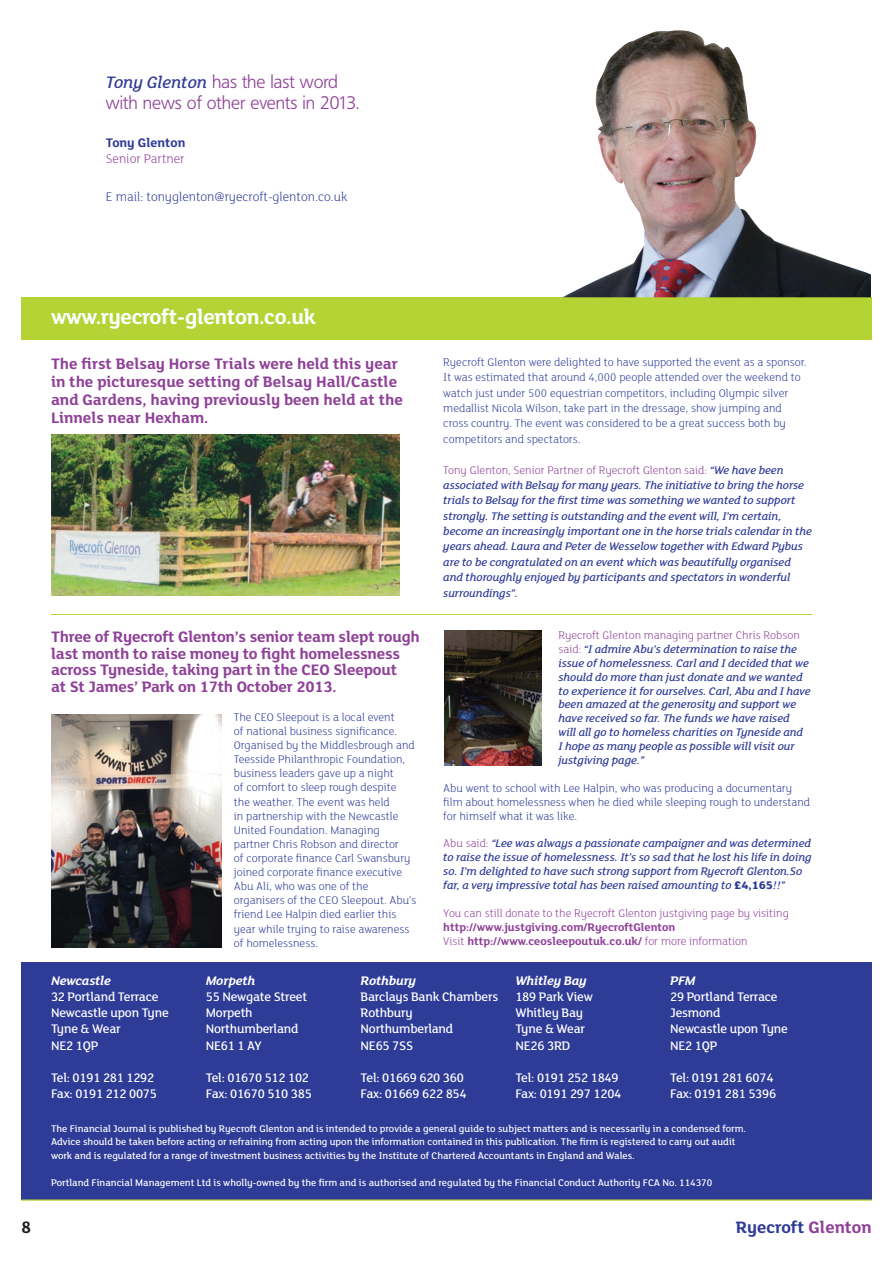
<style>
.page{position:relative;width:893px;height:1263px;background:#fff}
.page>*{position:absolute;margin:0;border:0;box-sizing:border-box;transform-origin:0 0}
.t1{font:700 22.5px "FS Lola";letter-spacing:-.02em;color:#fff}
.t2{font:300 18px/21.6px "Frutiger BQ";color:#8f4198}
.t3{font:700 18px "FS Lola";color:#2e3b97}
.t4{font:700 18px "FS Lola";color:#231f20}
.t5{font:700 16.5px/18px "FS Lola";letter-spacing:-.01em;color:#8f4198}
.t6{font:500 13.5px/16.2px "FS Lola";letter-spacing:-.015em;color:#fff}
.t7{font:300 13.5px "FS Lola";color:#2e3b97}
.t8{font:italic 700 13.5px "FS Lola";letter-spacing:-.015em;color:#fff}
.t9{font:300 13.5px "FS Lola";color:#8f4198}
.t10{font:700 13.5px "FS Lola";color:#2e3b97}
.t11{font:italic 500 12px/13.8px "FS Lola";color:#2e3b97}
.t12{font:300 12px/14.1px "FS Lola";color:#2e3b97}
.t13{font:700 12px/14.2px "FS Lola";color:#8f4198}
.t14{font:300 12px "FS Lola";color:#8f4198}
.t15{font:500 10.5px/13.5px "FS Lola";color:#fff}
.s1{font-family:"FS Lola";font-weight:500;font-style:italic;color:#2e3b97}
.s2{font-weight:300;font-style:normal;color:#8f4198}
.s3{font-weight:800;font-style:normal}
.s4{font-weight:300}
.s5{color:#8f4198}
</style>
<div class="page">
<div style="left:21px;top:962px;width:851px;height:237px;background:#2e3b97"></div>
<div style="left:21px;top:298px;width:851px;height:42px;background:#b5d334"></div>
<hr style="left:21px;top:1199px;width:851px;height:1px;background:#b5d334">
<img style="left:562px;top:30px;width:309px;height:267px">
<img style="left:51px;top:714px;width:170px;height:233px">
<img style="left:51px;top:435px;width:349px;height:160px">
<img style="left:444px;top:630px;width:97px;height:135px">
<hr style="left:51px;top:614px;width:761px;height:1px;background:#b5d334">
<h2 class="t2" style="left:106px;top:71px;width:255px"><span class="s1">Tony Glenton</span> has the last word with news of other events in 2013.</h2>
<p class="t10" style="left:106px;top:135px;width:81px">Tony Glenton</p>
<p class="t9" style="left:106px;top:151px;width:80px">Senior Partner</p>
<p class="t7" style="left:106px;top:189px;width:243px">E mail: tonyglenton@ryecroft-glenton.co.uk</p>
<h1 class="t1" style="left:51px;top:303px;width:267px">www.ryecroft-glenton.co.uk</h1>
<h3 class="t5" style="left:51px;top:356px;width:353px">The first Belsay Horse Trials were held this year in the picturesque setting of Belsay Hall/Castle and Gardens, having previously been held at the Linnels near Hexham.</h3>
<p class="t12" style="left:443px;top:355px;width:365px;line-height:15.3px">Ryecroft Glenton were delighted to have supported the event as a sponsor.<br>It was estimated that around 4,000 people attended over the weekend to watch just under 500 equestrian competitors, including Olympic silver medallist Nicola Wilson, take part in the dressage, show jumping and cross country. The event was considered to be a great success both by competitors and spectators.</p>
<p class="t11" style="left:443px;top:463px;width:370px;line-height:15.3px"><span class="s2">Tony Glenton, Senior Partner of Ryecroft Glenton said:</span> “We have been associated with Belsay for many years. The initiative to bring the horse trials to Belsay for the first time was something we wanted to support strongly. The setting is outstanding and the event will, I’m certain, become an increasingly important one in the horse trials calendar in the years ahead. Laura and Peter de Wesselow together with Edward Pybus are to be congratulated on an event which was beautifully organised and thoroughly enjoyed by participants and spectators in wonderful surroundings”.</p>
<h3 class="t5" style="left:51px;top:629px;width:370px;line-height:16.5px">Three of Ryecroft Glenton’s senior team slept rough last month to raise money to fight homelessness across Tyneside, taking part in the CEO Sleepout<br>at St James’ Park on 17th October 2013.</h3>
<p class="t12" style="left:234px;top:711px;width:184px">The CEO Sleepout is a local event<br>of national business significance.<br>Organised by the Middlesbrough and<br>Teesside Philanthropic Foundation, business leaders gave up a night<br>of comfort to sleep rough despite<br>the weather. The event was held<br>in partnership with the Newcastle<br>United Foundation. Managing partner Chris Robson and director<br>of corporate finance Carl Swansbury joined corporate finance executive<br>Abu Ali, who was one of the organisers of the CEO Sleepout. Abu’s friend Lee Halpin died earlier this year while trying to raise awareness of homelessness.</p>
<p class="t11" style="left:558px;top:629px;width:254px"><span class="s2">Ryecroft Glenton managing partner Chris Robson said:</span> “I admire Abu’s determination to raise the issue of homelessness. Carl and I decided that we should do more than just donate and we wanted to experience it for ourselves. Carl, Abu and I have been amazed at the generosity and support we have received so far. The funds we have raised<br>will all go to homeless charities on Tyneside and<br>I hope as many people as possible will visit our justgiving page.”</p>
<p class="t12" style="left:443px;top:781px;width:368px">Abu went to school with Lee Halpin, who was producing a documentary film about homelessness when he died while sleeping rough to understand for himself what it was like.</p>
<p class="t11" style="left:443px;top:837px;width:370px"><span class="s2">Abu said:</span> “Lee was always a passionate campaigner and was determined to raise the issue of homelessness. It’s so sad that he lost his life in doing so. I’m delighted to have such strong support from Ryecroft Glenton.So far, a very impressive total has been raised amounting to <span class="s3">£4,165</span>!!”</p>
<p class="t14" style="left:443px;top:906px;width:347px">You can still donate to the Ryecroft Glenton justgiving page by visiting</p>
<p class="t13" style="left:443px;top:920px;width:306px">http://www.justgiving.com/RyecroftGlenton<br><span class="s4">Visit</span> http://www.ceosleepoutuk.co.uk/ <span class="s4">for more information</span></p>
<p class="t8" style="left:51px;top:973px;width:61px">Newcastle</p>
<p class="t6" style="left:51px;top:989px;width:119px">32 Portland Terrace<br>Newcastle upon Tyne<br>Tyne &amp; Wear<br>NE2 1QP</p>
<p class="t6" style="left:51px;top:1070px;width:107px">Tel: 0191 281 1292<br>Fax: 0191 212 0075</p>
<p class="t8" style="left:206px;top:973px;width:51px">Morpeth</p>
<p class="t6" style="left:206px;top:989px;width:103px">55 Newgate Street<br>Morpeth<br>Northumberland<br>NE61 1 AY</p>
<p class="t6" style="left:206px;top:1070px;width:107px">Tel: 01670 512 102<br>Fax: 01670 510 385</p>
<p class="t8" style="left:361px;top:973px;width:57px">Rothbury</p>
<p class="t6" style="left:361px;top:989px;width:139px">Barclays Bank Chambers<br>Rothbury<br>Northumberland<br>NE65 7SS</p>
<p class="t6" style="left:361px;top:1070px;width:107px">Tel: 01669 620 360<br>Fax: 01669 622 854</p>
<p class="t8" style="left:515px;top:973px;width:73px">Whitley Bay</p>
<p class="t6" style="left:515px;top:989px;width:79px">189 Park View<br>Whitley Bay<br>Tyne &amp; Wear<br>NE26 3RD</p>
<p class="t6" style="left:515px;top:1070px;width:107px">Tel: 0191 252 1849<br>Fax: 0191 297 1204</p>
<p class="t8" style="left:670px;top:973px;width:27px">PFM</p>
<p class="t6" style="left:670px;top:989px;width:119px">29 Portland Terrace<br>Jesmond<br>Newcastle upon Tyne<br>NE2 1QP</p>
<p class="t6" style="left:670px;top:1070px;width:107px">Tel: 0191 281 6074<br>Fax: 0191 281 5396</p>
<p class="t15" style="left:51px;top:1122px;width:697px">The Financial Journal is published by Ryecroft Glenton and is intended to provide a general guide to subject matters and is necessarily in a condensed form.<br>Advice should be taken before acting or refraining from acting upon the information contained in this publication. The firm is registered to carry out audit work and is regulated for a range of investment business activities by the Institute of Chartered Accountants in England and Wales.</p>
<p class="t15" style="left:51px;top:1176px;width:663px">Portland Financial Management Ltd is wholly-owned by the firm and is authorised and regulated by the Financial Conduct Authority FCA No. 114370</p>
<h2 class="t4" style="left:21px;top:1217px;width:12px">8</h2>
<h2 class="t3" style="left:736px;top:1217px;width:138px">Ryecroft <span class="s5">Glenton</span></h2>
</div>
